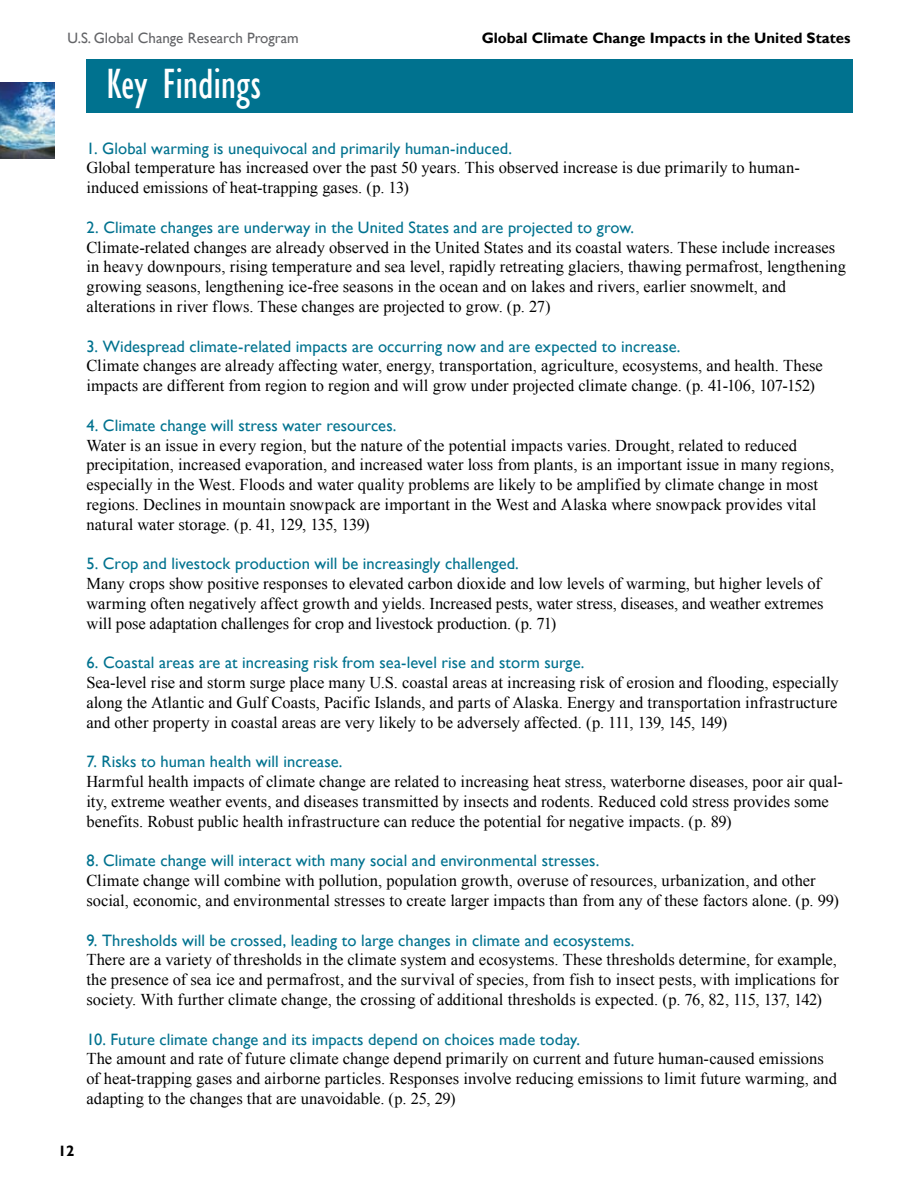
<style>
.page{position:relative;width:918px;height:1188px;background:#fff}
.page>*{position:absolute;margin:0;border:0;box-sizing:border-box;transform-origin:0 0}
.t1{font:condensed 43.5px "Gill Sans";letter-spacing:-.005em;color:#fff}
.t2{font:16.5px/19.8px "Times New Roman";color:#000}
.t3{font:16.5px "Gill Sans";letter-spacing:.005em;color:#00728f}
.t4{font:700 15px "Gill Sans";color:#000}
.t5{font:15px "Gill Sans";color:#636467}
</style>
<div class="page">
<img style="left:0;top:83px;width:55px;height:75px">
<div style="left:87px;top:59px;width:766px;height:54px;background:#00728f"></div>
<p class="t5" style="left:68px;top:30px;width:233px">U.S. Global Change Research Program</p>
<h1 class="t1" style="left:106px;top:58px;width:157px">Key Findings</h1>
<p class="t4" style="left:482px;top:29px;width:370px">Global Climate Change Impacts in the United States</p>
<p class="t3" style="left:86px;top:139px;width:427px">1. Global warming is unequivocal and primarily human-induced.</p>
<p class="t2" style="left:86px;top:158px;width:715px">Global temperature has increased over the past 50 years. This observed increase is due primarily to human&shy;induced emissions of heat-trapping gases. (p. 13)</p>
<p class="t3" style="left:86px;top:218px;width:549px">2. Climate changes are underway in the United States and are projected to grow.</p>
<p class="t2" style="left:86px;top:237px;width:761px">Climate-related changes are already observed in the United States and its coastal waters. These include increases in heavy downpours, rising temperature and sea level, rapidly retreating glaciers, thawing permafrost, lengthening growing seasons, lengthening ice-free seasons in the ocean and on lakes and rivers, earlier snowmelt, and alterations in river flows. These changes are projected to grow. (p. 27)</p>
<p class="t3" style="left:86px;top:337px;width:596px">3. Widespread climate-related impacts are occurring now and are expected to increase.</p>
<p class="t2" style="left:86px;top:356px;width:738px">Climate changes are already affecting water, energy, transportation, agriculture, ecosystems, and health. These impacts are different from region to region and will grow under projected climate change. (p. 41-106, 107-152)</p>
<p class="t3" style="left:86px;top:416px;width:312px">4. Climate change will stress water resources.</p>
<p class="t2" style="left:86px;top:435px;width:749px">Water is an issue in every region, but the nature of the potential impacts varies. Drought, related to reduced precipitation, increased evaporation, and increased water loss from plants, is an important issue in many regions, especially in the West. Floods and water quality problems are likely to be amplified by climate change in most regions. Declines in mountain snowpack are important in the West and Alaska where snowpack provides vital natural water storage. (p. 41, 129, 135, 139)</p>
<p class="t3" style="left:86px;top:554px;width:434px">5. Crop and livestock production will be increasingly challenged.</p>
<p class="t2" style="left:86px;top:574px;width:739px">Many crops show positive responses to elevated carbon dioxide and low levels of warming, but higher levels of warming often negatively affect growth and yields. Increased pests, water stress, diseases, and weather extremes will pose adaptation challenges for crop and livestock production. (p. 71)</p>
<p class="t3" style="left:86px;top:653px;width:500px">6. Coastal areas are at increasing risk from sea-level rise and storm surge.</p>
<p class="t2" style="left:86px;top:673px;width:754px;text-align:justify">Sea-level rise and storm surge place many U.S. coastal areas at increasing risk of erosion and flooding, especially along the Atlantic and Gulf Coasts, Pacific Islands, and parts of Alaska. Energy and transportation infrastructure and other property in coastal areas are very likely to be adversely affected. (p. 111, 139, 145, 149)</p>
<p class="t3" style="left:86px;top:752px;width:258px">7. Risks to human health will increase.</p>
<p class="t2" style="left:86px;top:772px;width:758px">Harmful health impacts of climate change are related to increasing heat stress, waterborne diseases, poor air qual&shy;ity, extreme weather events, and diseases transmitted by insects and rodents. Reduced cold stress provides some benefits. Robust public health infrastructure can reduce the potential for negative impacts. (p. 89)</p>
<p class="t3" style="left:86px;top:851px;width:515px">8. Climate change will interact with many social and environmental stresses.</p>
<p class="t2" style="left:86px;top:871px;width:754px">Climate change will combine with pollution, population growth, overuse of resources, urbanization, and other social, economic, and environmental stresses to create larger impacts than from any of these factors alone. (p. 99)</p>
<p class="t3" style="left:86px;top:931px;width:550px">9. Thresholds will be crossed, leading to large changes in climate and ecosystems.</p>
<p class="t2" style="left:86px;top:950px;width:754px;text-align:justify">There are a variety of thresholds in the climate system and ecosystems. These thresholds determine, for example, the presence of sea ice and permafrost, and the survival of species, from fish to insect pests, with implications for society. With further climate change, the crossing of additional thresholds is expected. (p. 76, 82, 115, 137, 142)</p>
<p class="t3" style="left:86px;top:1030px;width:495px">10. Future climate change and its impacts depend on choices made today.</p>
<p class="t2" style="left:86px;top:1049px;width:752px">The amount and rate of future climate change depend primarily on current and future human-caused emissions of heat-trapping gases and airborne particles. Responses involve reducing emissions to limit future warming, and adapting to the changes that are unavoidable. (p. 25, 29)</p>
<p class="t4" style="left:58px;top:1142px;width:18px">12</p>
</div>
